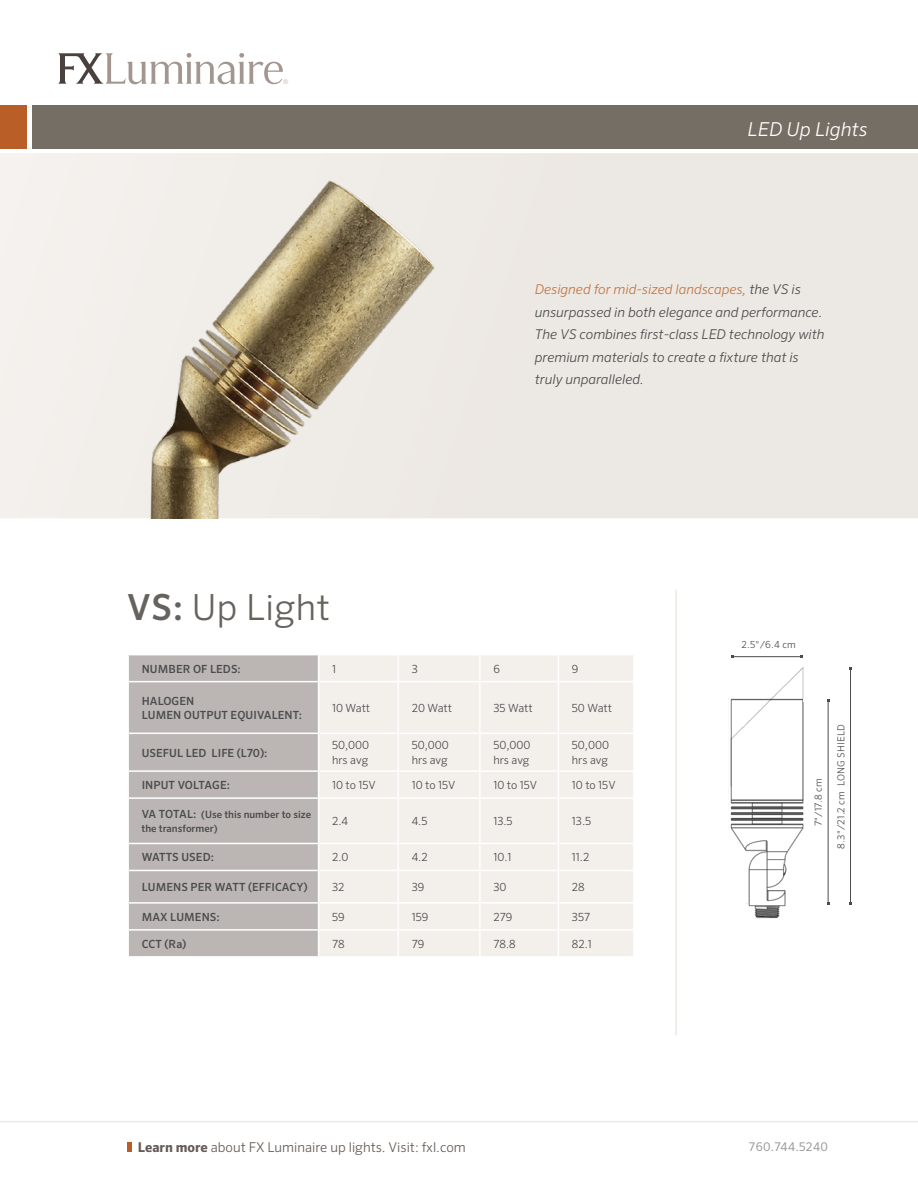
<style>
.page{position:relative;width:918px;height:1188px;background:#fff}
.page>*{position:absolute;margin:0;border:0;box-sizing:border-box;transform-origin:0 0}
.t1{font:300 36px "Sero Pro";letter-spacing:.01em;color:#66625e}
.t2{font:italic 300 19.2px "Sero Pro";color:#fff}
.t3{font:italic 300 13.5px/22.5px "Sero Pro";color:#4c4c4d}
.t4{font:300 13.5px "Sero Pro";color:#655c57}
.t5{font:12px "Sero Pro";letter-spacing:.025em;color:#9a9a9b}
.t6{font:300 11.25px/14.2px "Sero Pro";color:#4c4c4d}
.t7{font:500 11.25px/14.2px "Sero Pro";letter-spacing:.01em;color:#4c4c4d}
.t8{font:500 10.2px/14.2px "Sero Pro";color:#4c4c4d}
.t9{font:300 9.75px "Sero Pro";letter-spacing:.02em;color:#4c4c4d}
.t10{font:200 6.3px "Sero Pro";color:#a2968f}
.s1{font-weight:500}
.s2{color:#c37644}
.s3{font-size:11.25px}
.s4{font-weight:700}
</style>
<div class="page">
<div style="left:32px;top:105px;width:886px;height:43px;background:#756e64"></div>
<svg style="left:0;top:153px;width:918px;height:365px;background:#edeae5"></svg>
<hr style="left:0;top:1121px;width:918px;height:1px;background:#ece8e3">
<div style="left:0;top:105px;width:27px;height:43px;background:#b95e26"></div>
<hr style="left:675px;top:590px;width:2px;height:445px;background:#ece8e3">
<svg style="left:58px;top:53px;width:225px;height:31px"></svg>
<div style="left:127px;top:1142px;width:5px;height:9px;background:#b95e26"></div>
<div style="left:129px;top:655px;width:189px;height:301px;background:#bbb6b4"></div>
<div style="left:319px;top:655px;width:314px;height:301px;background:#f3f0ec"></div>
<hr style="left:481px;top:733px;width:77px;height:1px;background:#fff">
<hr style="left:559px;top:733px;width:74px;height:1px;background:#fff">
<hr style="left:481px;top:770px;width:77px;height:2px;background:#fff">
<hr style="left:559px;top:770px;width:74px;height:2px;background:#fff">
<hr style="left:480px;top:797px;width:78px;height:2px;background:#fff">
<hr style="left:559px;top:797px;width:74px;height:2px;background:#fff">
<hr style="left:480px;top:843px;width:78px;height:1px;background:#fff">
<hr style="left:559px;top:843px;width:74px;height:1px;background:#fff">
<hr style="left:481px;top:870px;width:77px;height:1px;background:#fff">
<hr style="left:559px;top:870px;width:74px;height:1px;background:#fff">
<hr style="left:481px;top:902px;width:77px;height:2px;background:#fff">
<hr style="left:559px;top:902px;width:74px;height:2px;background:#fff">
<hr style="left:481px;top:929px;width:77px;height:2px;background:#fff">
<hr style="left:559px;top:929px;width:74px;height:2px;background:#fff">
<hr style="left:129px;top:681px;width:189px;height:1px;background:#fff">
<hr style="left:319px;top:681px;width:78px;height:1px;background:#fff">
<hr style="left:399px;top:681px;width:80px;height:1px;background:#fff">
<hr style="left:481px;top:681px;width:77px;height:1px;background:#fff">
<hr style="left:559px;top:681px;width:74px;height:1px;background:#fff">
<hr style="left:129px;top:733px;width:189px;height:1px;background:#fff">
<hr style="left:319px;top:733px;width:78px;height:1px;background:#fff">
<hr style="left:399px;top:733px;width:80px;height:1px;background:#fff">
<hr style="left:129px;top:770px;width:189px;height:2px;background:#fff">
<hr style="left:319px;top:770px;width:78px;height:2px;background:#fff">
<hr style="left:399px;top:770px;width:80px;height:2px;background:#fff">
<hr style="left:129px;top:797px;width:190px;height:2px;background:#fff">
<hr style="left:129px;top:843px;width:190px;height:1px;background:#fff">
<hr style="left:129px;top:870px;width:189px;height:1px;background:#fff">
<hr style="left:319px;top:870px;width:78px;height:1px;background:#fff">
<hr style="left:399px;top:870px;width:80px;height:1px;background:#fff">
<hr style="left:129px;top:902px;width:189px;height:2px;background:#fff">
<hr style="left:319px;top:902px;width:78px;height:2px;background:#fff">
<hr style="left:399px;top:902px;width:80px;height:2px;background:#fff">
<hr style="left:129px;top:929px;width:189px;height:2px;background:#fff">
<hr style="left:319px;top:929px;width:78px;height:2px;background:#fff">
<hr style="left:399px;top:929px;width:80px;height:2px;background:#fff">
<svg style="left:558px;top:655px;width:1px;height:27px"></svg>
<hr style="left:558px;top:682px;width:1px;height:51px;background:#fff">
<hr style="left:558px;top:733px;width:1px;height:38px;background:#fff">
<svg style="left:558px;top:771px;width:1px;height:27px"></svg>
<hr style="left:558px;top:798px;width:1px;height:45px;background:#fff">
<svg style="left:558px;top:843px;width:1px;height:27px"></svg>
<hr style="left:558px;top:870px;width:1px;height:33px;background:#fff">
<svg style="left:558px;top:903px;width:1px;height:53px"></svg>
<hr style="left:397px;top:655px;width:2px;height:27px;background:#fff">
<hr style="left:479px;top:655px;width:2px;height:27px;background:#fff">
<hr style="left:397px;top:682px;width:2px;height:51px;background:#fff">
<hr style="left:479px;top:682px;width:2px;height:51px;background:#fff">
<hr style="left:397px;top:733px;width:2px;height:38px;background:#fff">
<hr style="left:479px;top:733px;width:2px;height:38px;background:#fff">
<hr style="left:397px;top:771px;width:2px;height:26px;background:#fff">
<hr style="left:479px;top:771px;width:2px;height:26px;background:#fff">
<hr style="left:397px;top:844px;width:2px;height:26px;background:#fff">
<hr style="left:479px;top:844px;width:2px;height:26px;background:#fff">
<hr style="left:397px;top:870px;width:2px;height:33px;background:#fff">
<hr style="left:479px;top:870px;width:2px;height:33px;background:#fff">
<hr style="left:397px;top:903px;width:2px;height:27px;background:#fff">
<hr style="left:479px;top:903px;width:2px;height:27px;background:#fff">
<hr style="left:397px;top:930px;width:2px;height:26px;background:#fff">
<hr style="left:479px;top:930px;width:2px;height:26px;background:#fff">
<hr style="left:319px;top:797px;width:79px;height:2px;background:#fff">
<hr style="left:319px;top:843px;width:79px;height:1px;background:#fff">
<hr style="left:398px;top:797px;width:82px;height:2px;background:#fff">
<hr style="left:398px;top:843px;width:82px;height:1px;background:#fff">
<hr style="left:397px;top:799px;width:2px;height:44px;background:#fff">
<hr style="left:479px;top:799px;width:2px;height:44px;background:#fff">
<img style="left:142px;top:172px;width:308px;height:346px">
<img style="left:730px;top:800px;width:74px;height:119px">
<img style="left:728px;top:657px;width:76px;height:143px">
<hr style="left:828px;top:701px;width:1px;height:203px;background:#4c4c4d">
<hr style="left:850px;top:668px;width:1px;height:236px;background:#4c4c4d">
<hr style="left:733px;top:656px;width:69px;height:1px;background:#4c4c4d">
<p class="t10" style="left:283px;top:78px;width:7px">®</p>
<p class="t1" style="left:127px;top:586px;width:204px"><span class="s1">VS:</span> Up Light</p>
<p class="t2" style="left:748px;top:117px;width:121px">LED Up Lights</p>
<p class="t3" style="left:535px;top:278px;width:291px"><span class="s2">Designed for mid-sized landscapes,</span> the VS is unsurpassed in both elegance and performance.<br>The VS combines first-class LED technology with premium materials to create a fixture that is truly unparalleled.</p>
<p class="t9" style="left:742px;top:639px;width:56px">2.5"/6.4 cm</p>
<p class="t7" style="left:142px;top:661px;width:101px">NUMBER OF LEDS:</p>
<p class="t6" style="left:332px;top:661px;width:5px">1</p>
<p class="t6" style="left:412px;top:661px;width:8px">3</p>
<p class="t6" style="left:493px;top:661px;width:8px">6</p>
<p class="t6" style="left:572px;top:661px;width:8px">9</p>
<p class="t7" style="left:142px;top:694px;width:162px">HALOGEN<br>LUMEN OUTPUT EQUIVALENT:</p>
<p class="t6" style="left:332px;top:701px;width:40px">10 Watt</p>
<p class="t6" style="left:412px;top:701px;width:42px">20 Watt</p>
<p class="t6" style="left:493px;top:701px;width:41px">35 Watt</p>
<p class="t6" style="left:572px;top:701px;width:42px">50 Watt</p>
<p class="t7" style="left:142px;top:746px;width:127px">USEFUL LED LIFE (L70):</p>
<p class="t6" style="left:332px;top:738px;width:39px">50,000 hrs avg</p>
<p class="t6" style="left:412px;top:738px;width:39px">50,000 hrs avg</p>
<p class="t6" style="left:493px;top:738px;width:39px">50,000 hrs avg</p>
<p class="t6" style="left:572px;top:738px;width:39px">50,000 hrs avg</p>
<p class="t7" style="left:142px;top:778px;width:90px">INPUT VOLTAGE:</p>
<p class="t6" style="left:332px;top:778px;width:45px">10 to 15V</p>
<p class="t6" style="left:412px;top:778px;width:45px">10 to 15V</p>
<p class="t6" style="left:493px;top:778px;width:45px">10 to 15V</p>
<p class="t6" style="left:572px;top:778px;width:45px">10 to 15V</p>
<p class="t8" style="left:142px;top:807px;width:171px"><span class="s3">VA TOTAL:</span> (Use this number to size the transformer)</p>
<p class="t6" style="left:332px;top:814px;width:18px">2.4</p>
<p class="t6" style="left:412px;top:814px;width:17px">4.5</p>
<p class="t6" style="left:493px;top:814px;width:21px">13.5</p>
<p class="t6" style="left:572px;top:814px;width:21px">13.5</p>
<p class="t7" style="left:142px;top:850px;width:74px">WATTS USED:</p>
<p class="t6" style="left:332px;top:850px;width:18px">2.0</p>
<p class="t6" style="left:412px;top:850px;width:18px">4.2</p>
<p class="t6" style="left:493px;top:850px;width:20px">10.1</p>
<p class="t6" style="left:572px;top:850px;width:19px">11.2</p>
<p class="t7" style="left:142px;top:880px;width:167px">LUMENS PER WATT (EFFICACY)</p>
<p class="t6" style="left:332px;top:880px;width:14px">32</p>
<p class="t6" style="left:412px;top:880px;width:14px">39</p>
<p class="t6" style="left:493px;top:880px;width:15px">30</p>
<p class="t6" style="left:572px;top:880px;width:14px">28</p>
<p class="t7" style="left:142px;top:910px;width:80px">MAX LUMENS:</p>
<p class="t6" style="left:332px;top:910px;width:14px">59</p>
<p class="t6" style="left:412px;top:910px;width:18px">159</p>
<p class="t6" style="left:493px;top:910px;width:20px">279</p>
<p class="t6" style="left:572px;top:910px;width:20px">357</p>
<p class="t7" style="left:142px;top:937px;width:46px">CCT (Ra)</p>
<p class="t6" style="left:332px;top:937px;width:14px">78</p>
<p class="t6" style="left:412px;top:937px;width:14px">79</p>
<p class="t6" style="left:493px;top:937px;width:24px">78.8</p>
<p class="t6" style="left:572px;top:937px;width:21px">82.1</p>
<p class="t4" style="left:138px;top:1139px;width:329px"><span class="s4">Learn more</span> about FX Luminaire up lights. Visit: fxl.com</p>
<p class="t9" style="left:813px;top:826px;width:50px;rotate:-90deg">7"/17.8 cm</p>
<p class="t9" style="left:835px;top:849px;width:126px;rotate:-90deg">8.3"/21.2 cm LONG SHIELD</p>
<p class="t5" style="left:749px;top:1140px;width:81px">760.744.5240</p>
</div>
